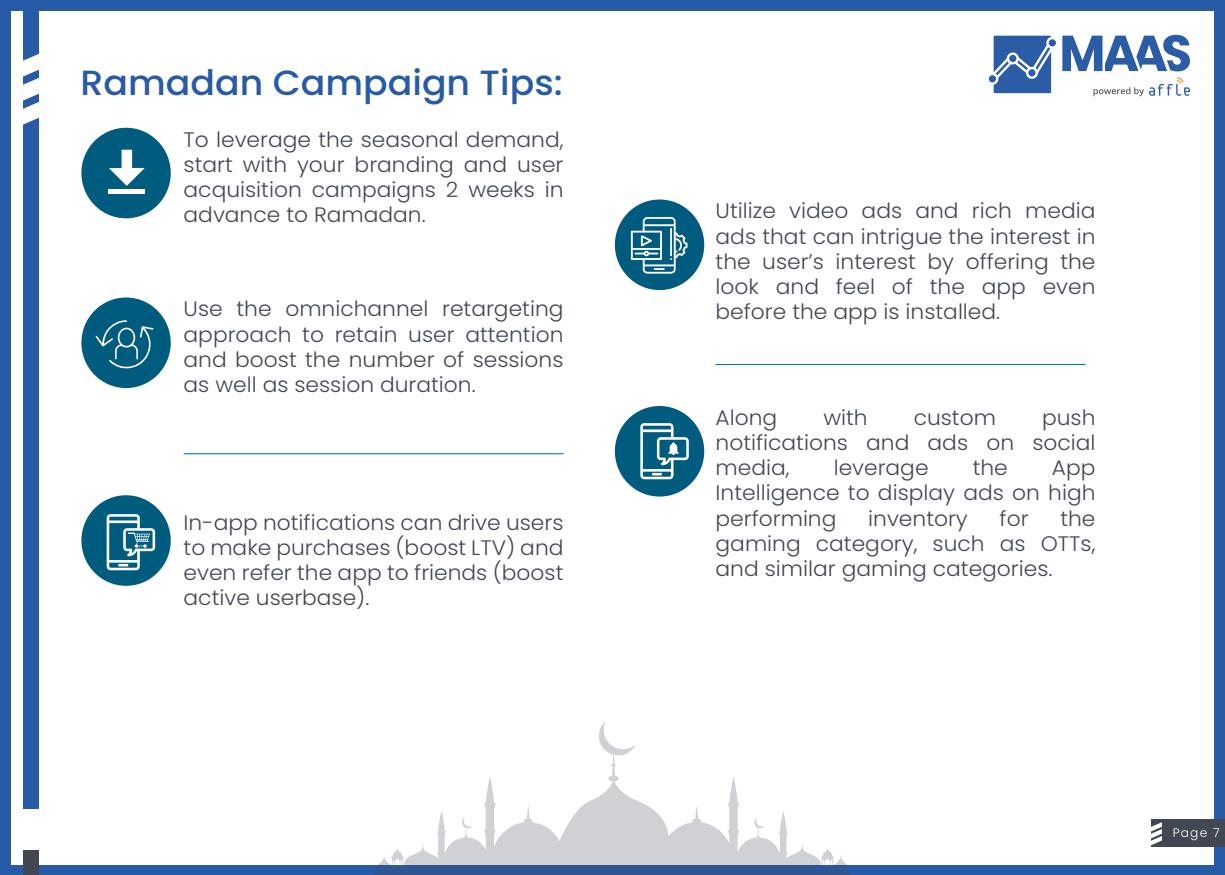
<style>
.page{position:relative;width:1225px;height:875px;background:#285ba7}
.page>*{position:absolute;margin:0;border:0;box-sizing:border-box;transform-origin:0 0}
.t1{font:500 35px "Poppins";color:#285ba7;scale:1.04 1}
.t2{font:300 21px/25.2px "Poppins";color:#414753;text-align:justify;scale:1.04 1}
.t3{font:300 12.25px "Poppins";color:#fff}
</style>
<div class="page">
<div style="left:11px;top:11px;width:1203px;height:853px;background:#fff"></div>
<div style="left:23px;top:0;width:16px;height:808px;background:#285ba7"></div>
<div style="left:23px;top:850px;width:16px;height:25px;background:#414753"></div>
<svg style="left:23px;top:53px;width:16px;height:72px"></svg>
<div style="left:1152px;top:819px;width:73px;height:28px;background:#414753"></div>
<svg style="left:1151px;top:822px;width:11px;height:25px"></svg>
<hr style="left:715px;top:364px;width:371px;height:1px;background:#0071bc">
<hr style="left:184px;top:453px;width:380px;height:1px;background:#0071bc">
<div style="left:81px;top:128px;width:90px;height:90px;background:#005c7f;border-radius:50%"></div>
<svg style="left:109px;top:150px;width:36px;height:36px"></svg>
<hr style="left:109px;top:190px;width:36px;height:4px;background:#fff">
<div style="left:615px;top:199px;width:89px;height:91px;background:#005c7f;border-radius:50%"></div>
<svg style="left:631px;top:217px;width:57px;height:57px"></svg>
<div style="left:81px;top:297px;width:90px;height:91px;background:#005c7f;border-radius:50%"></div>
<svg style="left:96px;top:320px;width:58px;height:49px"></svg>
<div style="left:615px;top:406px;width:89px;height:91px;background:#005c7f;border-radius:50%"></div>
<svg style="left:640px;top:423px;width:49px;height:56px"></svg>
<div style="left:81px;top:495px;width:90px;height:91px;background:#005c7f;border-radius:50%"></div>
<svg style="left:107px;top:514px;width:48px;height:56px"></svg>
<svg style="left:374px;top:722px;width:477px;height:153px"></svg>
<svg style="left:1062px;top:35px;width:128px;height:61px"></svg>
<div style="left:1049px;top:39px;width:7px;height:7px;background:#2b5ca6;border-radius:50%"></div>
<div style="left:989px;top:75px;width:7px;height:7px;background:#2b5ca6;border-radius:50%"></div>
<svg style="left:994px;top:36px;width:57px;height:57px;background:#4973b2"></svg>
<div style="left:1009px;top:55px;width:7px;height:7px;background:#2b5ca6;border-radius:50%"></div>
<h1 class="t1" style="left:80px;top:62px;width:465px">Ramadan Campaign Tips:</h1>
<p class="t2" style="left:184px;top:127px;width:367px">To leverage the seasonal demand, start with your branding and user acquisition campaigns 2 weeks in advance to Ramadan.</p>
<p class="t2" style="left:716px;top:198px;width:367px">Utilize video ads and rich media ads that can intrigue the interest in the user’s interest by offering the look and feel of the app even</p>
<p class="t2" style="left:184px;top:296px;width:367px">Use the omnichannel retargeting</p>
<p class="t2" style="left:716px;top:299px;width:275px">before the app is installed.</p>
<p class="t2" style="left:184px;top:322px;width:367px">approach to retain user attention and boost the number of sessions as well as session duration.</p>
<p class="t2" style="left:716px;top:405px;width:61px">Along</p>
<p class="t2" style="left:823px;top:405px;width:44px">with</p>
<p class="t2" style="left:914px;top:405px;width:81px">custom</p>
<p class="t2" style="left:716px;top:405px;width:367px;text-indent:326px">push notifications and ads on social media,</p>
<p class="t2" style="left:834px;top:455px;width:93px">leverage</p>
<p class="t2" style="left:973px;top:455px;width:35px">the</p>
<p class="t2" style="left:716px;top:455px;width:367px;text-indent:336px">App Intelligence to display ads on high performing</p>
<p class="t2" style="left:868px;top:506px;width:97px">inventory</p>
<p class="t2" style="left:1000px;top:506px;width:29px">for</p>
<p class="t2" style="left:716px;top:506px;width:367px;text-indent:345px">the gaming category, such as OTTs, and similar gaming categories.</p>
<p class="t2" style="left:184px;top:510px;width:367px">In-app notifications can drive users to make purchases (boost LTV) and even refer the app to friends (boost active userbase).</p>
<p class="t3" style="left:1173px;top:825px;width:49px">Page 7</p>
</div>
